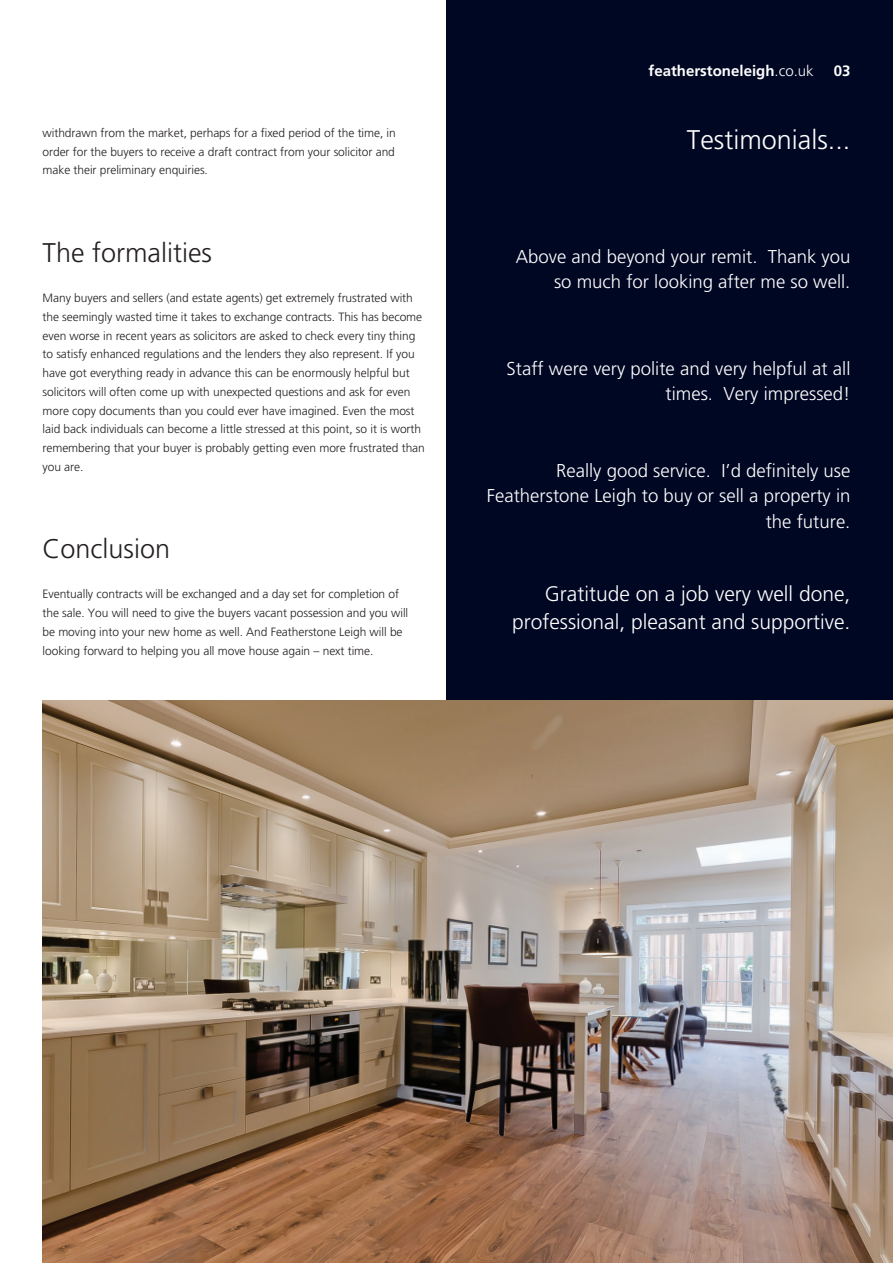
<style>
.page{position:relative;width:893px;height:1263px;background:#fff}
.page>*{position:absolute;margin:0;border:0;box-sizing:border-box;transform-origin:0 0}
.t1{font:300 27px "Frutiger";color:#231f20}
.t2{font:300 27px "Frutiger";color:#fff}
.t3{font:300 21px/28.5px "Frutiger";color:#fff;text-align:right}
.t4{font:300 18.6px/25.2px "Frutiger";color:#fff;text-align:right}
.t5{font:700 15px "Frutiger";color:#fff}
.t6{font:300 12px/18.8px "Frutiger";letter-spacing:-.005em;color:#231f20}
.s1{font-weight:300}
</style>
<div class="page">
<div style="left:446px;top:0;width:447px;height:1263px;background:#000723"></div>
<img style="left:42px;top:700px;width:851px;height:563px">
<p class="t6" style="left:43px;top:123px;width:355px;text-align:justify">withdrawn from the market, perhaps for a fixed period of the time, in order for the buyers to receive a draft contract from your solicitor and make their preliminary enquiries.</p>
<h1 class="t1" style="left:43px;top:237px;width:171px">The formalities</h1>
<p class="t6" style="left:43px;top:288px;width:384px">Many buyers and sellers (and estate agents) get extremely frustrated with the seemingly wasted time it takes to exchange contracts. This has become even worse in recent years as solicitors are asked to check every tiny thing to satisfy enhanced regulations and the lenders they also represent. If you have got everything ready in advance this can be enormously helpful but solicitors will often come up with unexpected questions and ask for even more copy documents than you could ever have imagined. Even the most laid back individuals can become a little stressed at this point, so it is worth remembering that your buyer is probably getting even more frustrated than you are.</p>
<h1 class="t1" style="left:43px;top:534px;width:129px">Conclusion</h1>
<p class="t6" style="left:43px;top:585px;width:367px">Eventually contracts will be exchanged and a day set for completion of the sale. You will need to give the buyers vacant possession and you will be moving into your new home as well. And Featherstone Leigh will be looking forward to helping you all move house again – next time.</p>
<p class="t5" style="left:649px;top:62px;width:167px">featherstoneleigh<span class="s1">.co.uk</span></p>
<p class="t5" style="left:834px;top:62px;width:18px">03</p>
<h1 class="t2" style="left:687px;top:124px;width:165px">Testimonials...</h1>
<h3 class="t4" style="left:516px;top:244px;width:336px">Above and beyond your remit. Thank you so much for looking after me so well.</h3>
<h3 class="t4" style="left:507px;top:356px;width:345px">Staff were very polite and very helpful at all times. Very impressed!</h3>
<h3 class="t4" style="left:487px;top:458px;width:365px">Really good service. I’d definitely use<br>Featherstone Leigh to buy or sell a property in the future.</h3>
<h2 class="t3" style="left:512px;top:579px;width:340px">Gratitude on a job very well done, professional, pleasant and supportive.</h2>
</div>
